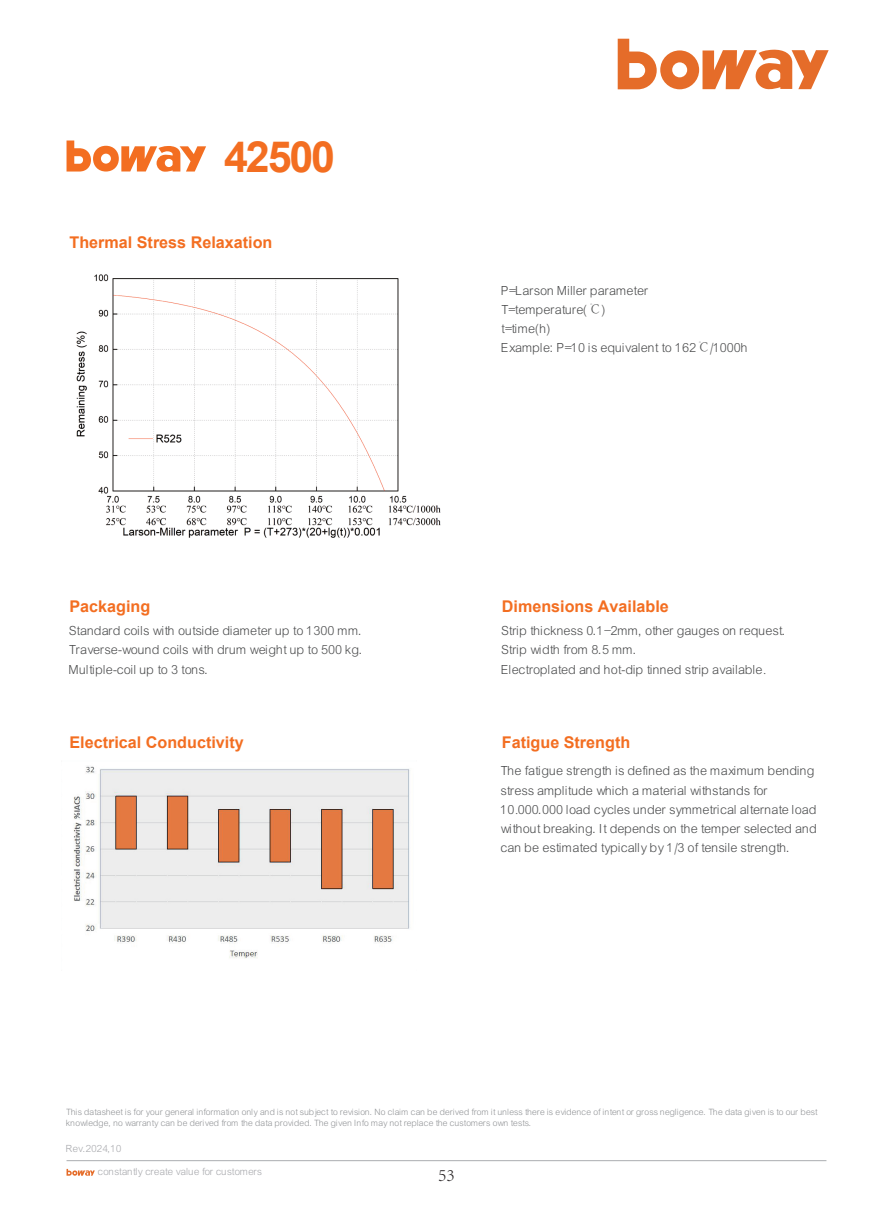
<style>
.page{position:relative;width:893px;height:1212px;background:#fff}
.page>*{position:absolute;margin:0;border:0;box-sizing:border-box;transform-origin:0 0}
.t1{font:700 43.05px "Arial";letter-spacing:-.05em;color:#f36e21}
.t2{font:300 18px "Adobe Song Std";color:#231f20}
.t3{font:700 16.2px "Arial";color:#f36e21}
.t4{font:13.5px/19.2px "Arial Lgt";color:#4b4c4d}
.t5{font:10.65px "Arial Lgt";color:#a8a9ad}
.t6{font:9.3px/11.2px "Arial Lgt";color:#939598}
.s1{font-family:"Adobe Song Std";font-weight:300}
</style>
<div class="page">
<img style="left:73px;top:766px;width:337px;height:193px">
<hr style="left:67px;top:1160px;width:759px;height:1px;background:#abadb0">
<img style="left:76px;top:274px;width:365px;height:264px">
<svg style="left:67px;top:140px;width:139px;height:32px"></svg>
<svg style="left:618px;top:39px;width:211px;height:51px"></svg>
<svg style="left:67px;top:1169px;width:28px;height:7px"></svg>
<h1 class="t1" style="left:224px;top:126px;width:113px">42500</h1>
<p class="t3" style="left:70px;top:231px;width:204px">Thermal Stress Relaxation</p>
<p class="t3" style="left:70px;top:595px;width:82px">Packaging</p>
<p class="t4" style="left:70px;top:621px;width:295px;text-align:justify">Standard coils with outside diameter up to 1300 mm.<br>Traverse-wound coils with drum weight up to 500 kg.<br>Multiple-coil up to 3 tons.</p>
<p class="t4" style="left:502px;top:281px;width:248px">P=Larson Miller parameter<br>T=temperature(<span class="s1">℃</span>)<br>t=time(h)<br>Example: P=10 is equivalent to 162<span class="s1">℃</span>/1000h</p>
<p class="t3" style="left:502px;top:595px;width:169px">Dimensions Available</p>
<p class="t4" style="left:502px;top:621px;width:286px">Strip thickness 0.1–2mm, other gauges on request.<br>Strip width from 8.5 mm.<br>Electroplated and hot-dip tinned strip available<span class="s1">.</span></p>
<p class="t3" style="left:70px;top:731px;width:176px">Electrical Conductivity</p>
<p class="t3" style="left:502px;top:731px;width:130px">Fatigue Strength</p>
<p class="t4" style="left:501px;top:761px;width:318px">The fatigue strength is defined as the maximum bending stress amplitude which a material withstands for 10<span class="s1">.</span>000.000 load cycles under symmetrical alternate load without breaking. It depends on the temper selected and can be estimated typically by 1/3 of tensile strength.</p>
<p class="t6" style="left:67px;top:1106px;width:753px">This datasheet is for your general information only and is not subject to revision. No claim can be derived from it unless there is evidence of intent or gross negligence. The data given is to our best knowledge, no warranty can be derived from the data provided. The given Info may not replace the customers own tests.</p>
<p class="t5" style="left:67px;top:1142px;width:57px">Rev.2024,10</p>
<p class="t5" style="left:98px;top:1166px;width:166px">constantly create value for customers</p>
<h2 class="t2" style="left:438px;top:1164px;width:18px">53</h2>
</div>
